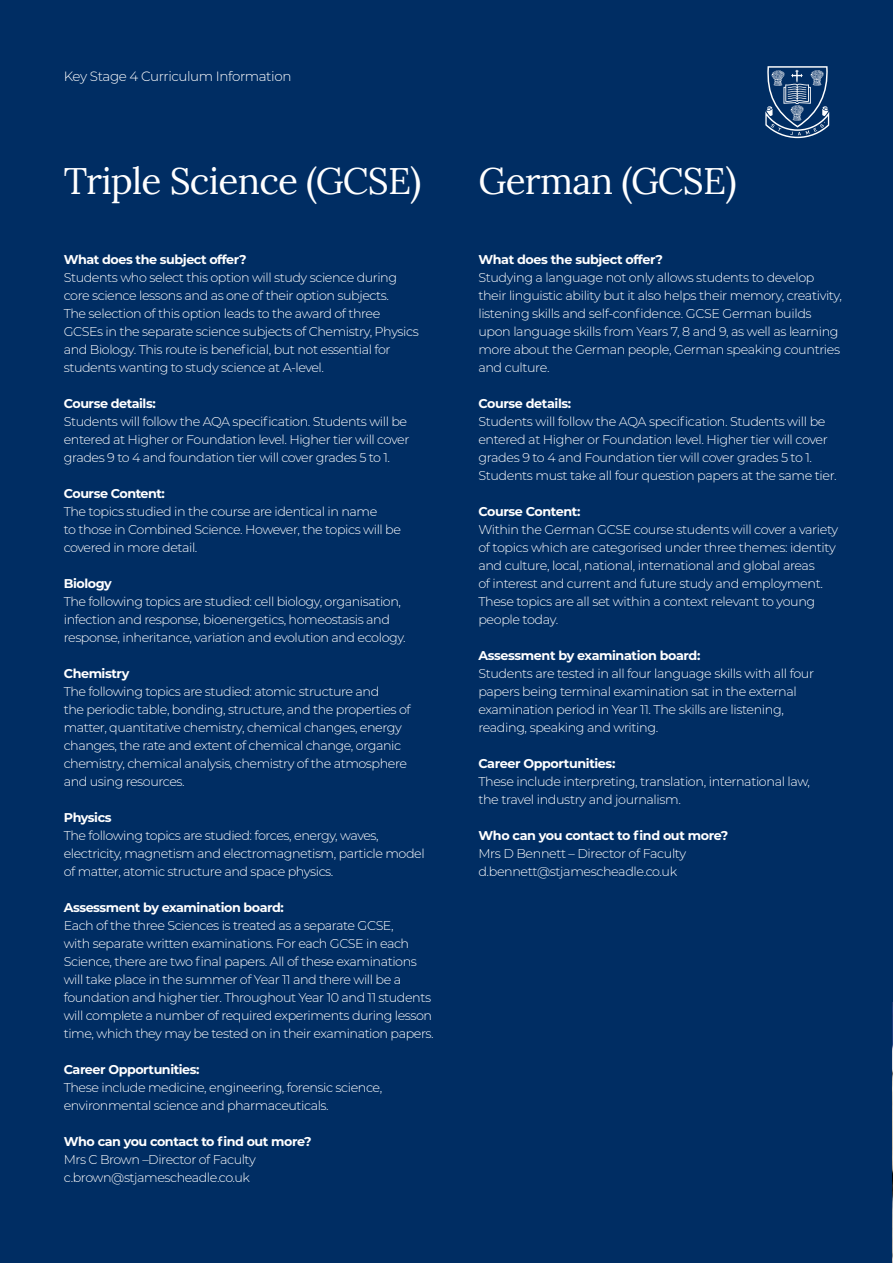
<style>
.page{position:relative;width:893px;height:1263px;background:#002d63}
.page>*{position:absolute;margin:0;border:0;box-sizing:border-box;transform-origin:0 0}
.t1{font:36.9px "Lora";letter-spacing:-.02em;color:#fff}
.t2{font:300 13.5px "Montserrat";letter-spacing:-.03em;color:#fff}
.t3{font:300 12.75px/18px "Montserrat";letter-spacing:-.035em;color:#fff}
.t4{font:700 12.75px "Montserrat";letter-spacing:-.035em;color:#fff}
</style>
<div class="page">
<svg style="left:765px;top:66px;width:64px;height:72px"></svg>
<img style="left:892px;top:1002px;width:1px;height:261px">
<p class="t2" style="left:64px;top:67px;width:229px">Key Stage 4 Curriculum Information</p>
<p class="t1" style="left:64px;top:153px;width:359px">Triple Science (GCSE)</p>
<p class="t4" style="left:64px;top:250px;width:184px">What does the subject offer?</p>
<p class="t3" style="left:64px;top:268px;width:356px">Students who select this option will study science during core science lessons and as one of their option subjects.<br>The selection of this option leads to the award of three GCSEs in the separate science subjects of Chemistry, Physics and Biology. This route is beneficial, but not essential for students wanting to study science at A-level.</p>
<p class="t4" style="left:64px;top:394px;width:93px">Course details:</p>
<p class="t3" style="left:64px;top:412px;width:347px">Students will follow the AQA specification. Students will be entered at Higher or Foundation level. Higher tier will cover grades 9 to 4 and foundation tier will cover grades 5 to 1.</p>
<p class="t4" style="left:64px;top:484px;width:103px">Course Content:</p>
<p class="t3" style="left:64px;top:502px;width:339px">The topics studied in the course are identical in name<br>to those in Combined Science. However, the topics will be covered in more detail.</p>
<p class="t4" style="left:64px;top:574px;width:50px">Biology</p>
<p class="t3" style="left:64px;top:592px;width:343px">The following topics are studied: cell biology, organisation, infection and response, bioenergetics, homeostasis and response, inheritance, variation and evolution and ecology.</p>
<p class="t4" style="left:64px;top:664px;width:67px">Chemistry</p>
<p class="t3" style="left:64px;top:682px;width:348px">The following topics are studied: atomic structure and<br>the periodic table, bonding, structure, and the properties of matter, quantitative chemistry, chemical changes, energy changes, the rate and extent of chemical change, organic chemistry, chemical analysis, chemistry of the atmosphere and using resources.</p>
<p class="t4" style="left:64px;top:808px;width:49px">Physics</p>
<p class="t3" style="left:64px;top:826px;width:362px">The following topics are studied: forces, energy, waves, electricity, magnetism and electromagnetism, particle model of matter, atomic structure and space physics.</p>
<p class="t4" style="left:64px;top:898px;width:221px">Assessment by examination board:</p>
<p class="t3" style="left:64px;top:916px;width:371px">Each of the three Sciences is treated as a separate GCSE,<br>with separate written examinations. For each GCSE in each Science, there are two final papers. All of these examinations will take place in the summer of Year 11 and there will be a foundation and higher tier. Throughout Year 10 and 11 students will complete a number of required experiments during lesson time, which they may be tested on in their examination papers.</p>
<p class="t4" style="left:64px;top:1060px;width:137px">Career Opportunities:</p>
<p class="t3" style="left:64px;top:1078px;width:320px">These include medicine, engineering, forensic science, environmental science and pharmaceuticals.</p>
<p class="t4" style="left:64px;top:1132px;width:249px">Who can you contact to find out more?</p>
<p class="t3" style="left:64px;top:1150px;width:194px">Mrs C Brown –Director of Faculty</p>
<p class="t3" style="left:64px;top:1168px;width:188px">c.brown@stjamescheadle.co.uk</p>
<p class="t1" style="left:478px;top:153px;width:260px">German (GCSE)</p>
<p class="t4" style="left:478px;top:250px;width:186px">What does the subject offer?</p>
<p class="t3" style="left:478px;top:268px;width:338px">Studying a language not only allows students to develop</p>
<p class="t3" style="left:478px;top:286px;width:365px">their linguistic ability but it also helps their memory, creativity,</p>
<p class="t3" style="left:478px;top:304px;width:363px">listening skills and self-confidence. GCSE German builds upon language skills from Years 7, 8 and 9, as well as learning more about the German people, German speaking countries and culture.</p>
<p class="t4" style="left:478px;top:394px;width:94px">Course details:</p>
<p class="t3" style="left:478px;top:412px;width:349px">Students will follow the AQA specification. Students will be</p>
<p class="t3" style="left:478px;top:430px;width:351px">entered at Higher or Foundation level. Higher tier will cover</p>
<p class="t3" style="left:478px;top:448px;width:335px">grades 9 to 4 and Foundation tier will cover grades 5 to 1.</p>
<p class="t3" style="left:478px;top:466px;width:360px">Students must take all four question papers at the same tier.</p>
<p class="t4" style="left:478px;top:502px;width:104px">Course Content:</p>
<p class="t3" style="left:478px;top:520px;width:361px">Within the German GCSE course students will cover a variety</p>
<p class="t3" style="left:478px;top:538px;width:359px">of topics which are categorised under three themes: identity</p>
<p class="t3" style="left:478px;top:556px;width:346px">and culture, local, national, international and global areas of interest and current and future study and employment.<br>These topics are all set within a context relevant to young people today.</p>
<p class="t4" style="left:478px;top:646px;width:223px">Assessment by examination board:</p>
<p class="t3" style="left:478px;top:664px;width:337px">Students are tested in all four language skills with all four</p>
<p class="t3" style="left:478px;top:682px;width:320px">papers being terminal examination sat in the external</p>
<p class="t3" style="left:478px;top:700px;width:307px">examination period in Year 11. The skills are listening, reading, speaking and writing.</p>
<p class="t4" style="left:478px;top:754px;width:138px">Career Opportunities:</p>
<p class="t3" style="left:478px;top:772px;width:333px">These include interpreting, translation, international law, the travel industry and journalism.</p>
<p class="t4" style="left:478px;top:826px;width:251px">Who can you contact to find out more?</p>
<p class="t3" style="left:478px;top:844px;width:209px">Mrs D Bennett – Director of Faculty</p>
<p class="t3" style="left:478px;top:862px;width:200px">d.bennett@stjamescheadle.co.uk</p>
</div>
